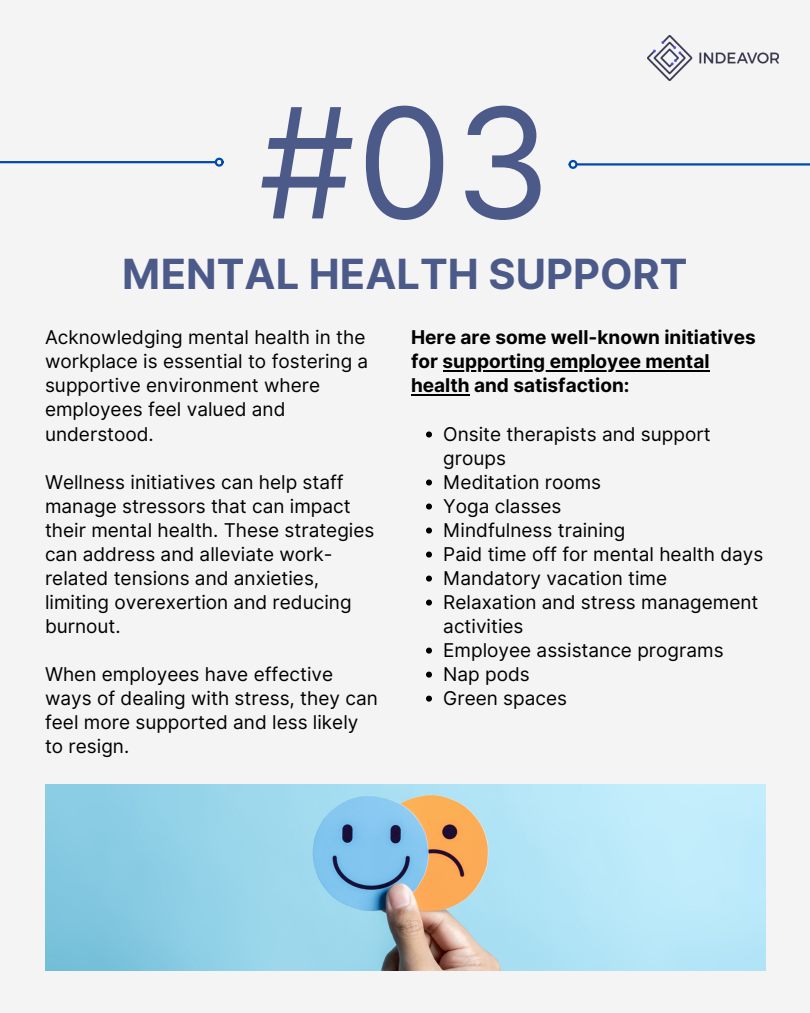
<style>
.page{position:relative;width:810px;height:1013px;background:#fff}
.page>*{position:absolute;margin:0;border:0;box-sizing:border-box;transform-origin:0 0}
.t1{font:152.9px "Inter";color:#4c5a89}
.t2{font:700 41.6px "Inter";color:#4c5a89}
.t3{font:19px/24px "Inter";color:#000}
.t4{font:700 19px/24px "Inter";color:#000}
</style>
<div class="page">
<div style="left:0;top:0;width:810px;height:1012px;background:#f4f4f4"></div>
<img style="left:647px;top:35px;width:132px;height:45px">
<hr style="left:0;top:161px;width:215px;height:2px;background:#004aad">
<div style="left:215px;top:158px;width:9px;height:9px;border:2px solid #004aad;border-radius:50%"></div>
<hr style="left:577px;top:163px;width:233px;height:2px;background:#004aad">
<div style="left:569px;top:160px;width:9px;height:9px;border:2px solid #004aad;border-radius:50%"></div>
<img style="left:45px;top:784px;width:720px;height:186px">
<hr style="left:443px;top:370px;width:267px;height:1px;background:#000">
<hr style="left:411px;top:394px;width:59px;height:1px;background:#000">
<svg style="left:426px;top:431px;width:6px;height:6px"></svg>
<svg style="left:426px;top:479px;width:6px;height:6px"></svg>
<svg style="left:426px;top:503px;width:6px;height:6px"></svg>
<svg style="left:426px;top:527px;width:6px;height:6px"></svg>
<svg style="left:426px;top:551px;width:6px;height:6px"></svg>
<svg style="left:426px;top:575px;width:6px;height:6px"></svg>
<svg style="left:426px;top:599px;width:6px;height:6px"></svg>
<svg style="left:426px;top:647px;width:6px;height:6px"></svg>
<svg style="left:426px;top:671px;width:6px;height:6px"></svg>
<svg style="left:426px;top:695px;width:6px;height:6px"></svg>
<h1 class="t1" style="left:259px;top:52px;width:294px">#03</h1>
<h2 class="t2" style="left:122px;top:244px;width:567px">MENTAL HEALTH SUPPORT</h2>
<p class="t3" style="left:45px;top:326px;width:325px">Acknowledging mental health in the workplace is essential to fostering a supportive environment where employees feel valued and understood.</p>
<p class="t3" style="left:45px;top:470px;width:331px">Wellness initiatives can help staff manage stressors that can impact their mental health. These strategies can address and alleviate work&shy;related tensions and anxieties, limiting overexertion and reducing burnout.</p>
<p class="t3" style="left:45px;top:662px;width:334px">When employees have effective ways of dealing with stress, they can feel more supported and less likely to resign.</p>
<p class="t4" style="left:411px;top:326px;width:346px">Here are some well-known initiatives for supporting employee mental health and satisfaction:</p>
<p class="t3" style="left:443px;top:422px;width:322px">Onsite therapists and support groups<br>Meditation rooms<br>Yoga classes<br>Mindfulness training<br>Paid time off for mental health days<br>Mandatory vacation time<br>Relaxation and stress management activities<br>Employee assistance programs<br>Nap pods<br>Green spaces</p>
</div>
